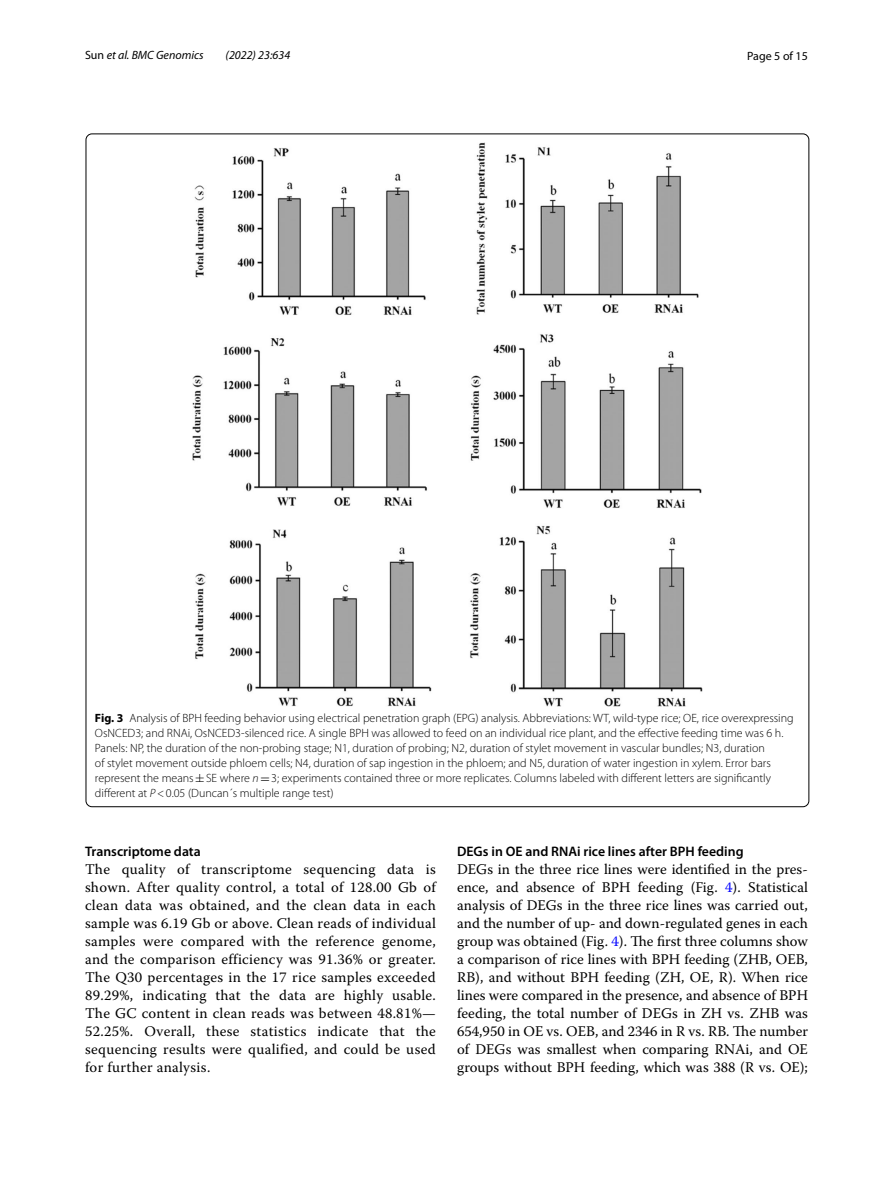
<style>
.page{position:relative;width:893px;height:1187px;background:#fff}
.page>*{position:absolute;margin:0;border:0;box-sizing:border-box;transform-origin:0 0}
.t1{font:14.7px/18px "Warnock Pro";letter-spacing:.015em;color:#000;text-align:justify}
.t2{font:600 13.8px "Myriad Pro";color:#000}
.t3{font:300 12px/15px "Myriad Pro";color:#000}
.t4{font:italic 12px "Myriad Pro";color:#000}
.t5{font:12px "Myriad Pro";color:#000}
.s1{font-style:normal}
.s2{font-weight:700}
.s3{font-family:"MTSY";font-weight:400}
.s4{font-style:italic}
.s5{color:#00f}
</style>
<div class="page">
<img style="left:192px;top:143px;width:511px;height:563px">
<p class="t4" style="left:85px;top:48px;width:120px"><span class="s1">Sun</span> et al. BMC Genomics</p>
<p class="t4" style="left:226px;top:48px;width:66px">(2022) 23:634</p>
<p class="t5" style="left:747px;top:48px;width:62px">Page 5 of 15</p>
<p class="t3" style="left:95px;top:710px;width:700px"><span class="s2">Fig. 3</span> Analysis of BPH feeding behavior using electrical penetration graph (EPG) analysis. Abbreviations: WT, wild-type rice; OE, rice overexpressing OsNCED3; and RNAi, OsNCED3-silenced rice. A single BPH was allowed to feed on an individual rice plant, and the effective feeding time was 6 h.<br>Panels: NP, the duration of the non-probing stage; N1, duration of probing; N2, duration of stylet movement in vascular bundles; N3, duration<br>of stylet movement outside phloem cells; N4, duration of sap ingestion in the phloem; and N5, duration of water ingestion in xylem. Error bars represent the means<span class="s3">±</span>SE where <span class="s4">n</span><span class="s3">=</span>3; experiments contained three or more replicates. Columns labeled with different letters are significantly different at <span class="s4">P</span>&lt;0.05 (Duncan´s multiple range test)</p>
<p class="t2" style="left:85px;top:842px;width:117px">Transcriptome data</p>
<p class="t1" style="left:85px;top:859px;width:352px">The quality of transcriptome sequencing data is shown. After quality control, a total of 128.00 Gb of clean data was obtained, and the clean data in each sample was 6.19 Gb or above. Clean reads of individual samples were compared with the reference genome, and the comparison efficiency was 91.36% or greater.<br>The Q30 percentages in the 17 rice samples exceeded 89.29%, indicating that the data are highly usable.<br>The GC content in clean reads was between 48.81%— 52.25%. Overall, these statistics indicate that the sequencing results were qualified, and could be used for further analysis.</p>
<p class="t2" style="left:457px;top:842px;width:288px">DEGs in OE and RNAi rice lines after BPH feeding</p>
<p class="t1" style="left:457px;top:859px;width:352px">DEGs in the three rice lines were identified in the pres&shy;ence, and absence of BPH feeding (Fig. <span class="s5">4</span>). Statistical analysis of DEGs in the three rice lines was carried out, and the number of up- and down-regulated genes in each group was obtained (Fig. <span class="s5">4</span>). The first three columns show a comparison of rice lines with BPH feeding (ZHB, OEB, RB), and without BPH feeding (ZH, OE, R). When rice lines were compared in the presence, and absence of BPH feeding, the total number of DEGs in ZH vs. ZHB was 654,950 in OE vs. OEB, and 2346 in R vs. RB. The number of DEGs was smallest when comparing RNAi, and OE groups without BPH feeding, which was 388 (R vs. OE);</p>
</div>
